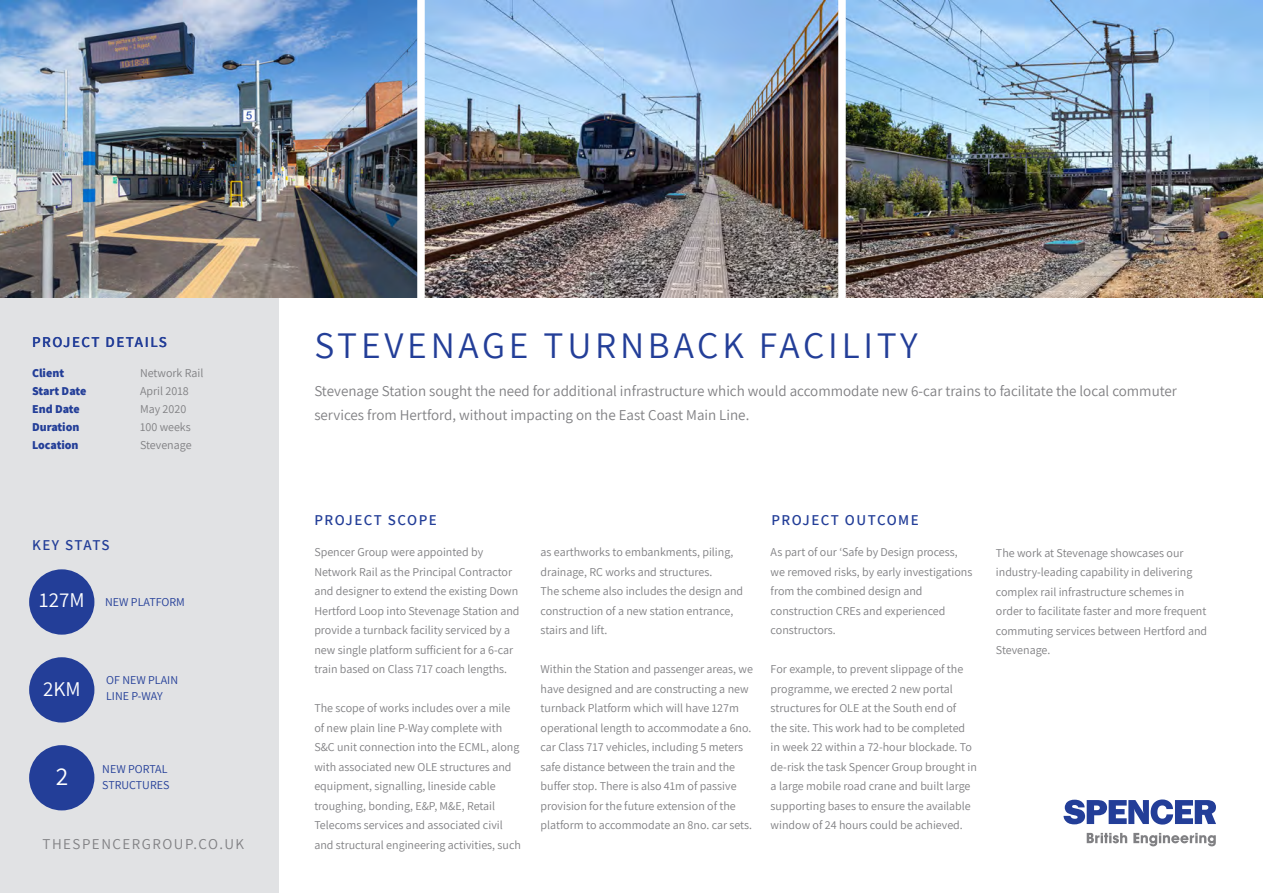
<style>
.page{position:relative;width:1263px;height:893px;background:#fff}
.page>*{position:absolute;margin:0;border:0;box-sizing:border-box;transform-origin:0 0}
.t1{font:37.5px "Assistant";letter-spacing:.1em;color:#233e98}
.t2{font:25.35px "Assistant";color:#fff}
.t3{font:21px "Assistant";color:#fff}
.t4{font:15px/24px "Assistant";color:#808083}
.t5{font:600 15px "Assistant";letter-spacing:.1em;color:#233e98}
.t6{font:15px "Assistant";letter-spacing:.1em;color:#808083}
.t7{font:600 15px "Assistant";letter-spacing:.07em;color:#233e98}
.t8{font:12px/19.5px "Assistant";color:#808083}
.t9{font:12px/16.5px "Assistant";color:#233e98}
.t10{font:800 12px "Assistant";color:#233e98}
.t11{font:800 12px "Assistant";letter-spacing:-.02em;color:#233e98}
</style>
<div class="page">
<div style="left:0;top:298px;width:278px;height:595px;background:#e1e2e4"></div>
<svg style="left:1087px;top:833px;width:40px;height:10px"></svg>
<svg style="left:1133px;top:833px;width:83px;height:13px"></svg>
<svg style="left:1063px;top:799px;width:153px;height:26px"></svg>
<img style="left:0;top:0;width:1263px;height:298px">
<div style="left:417px;top:0;width:8px;height:310px;background:#fff"></div>
<div style="left:838px;top:0;width:8px;height:310px;background:#fff"></div>
<div style="left:29px;top:569px;width:65px;height:66px;background:#233e98;border-radius:50%"></div>
<div style="left:29px;top:657px;width:65px;height:65px;background:#233e98;border-radius:50%"></div>
<div style="left:29px;top:745px;width:65px;height:65px;background:#233e98;border-radius:50%"></div>
<p class="t5" style="left:32px;top:332px;width:136px">PROJECT DETAILS</p>
<p class="t10" style="left:32px;top:365px;width:34px">Client</p>
<p class="t8" style="left:140px;top:363px;width:65px">Network Rail</p>
<p class="t11" style="left:32px;top:383px;width:56px">Start Date</p>
<p class="t8" style="left:140px;top:381px;width:50px">April 2018</p>
<p class="t10" style="left:32px;top:401px;width:49px">End Date</p>
<p class="t8" style="left:140px;top:399px;width:48px">May 2020</p>
<p class="t10" style="left:32px;top:419px;width:49px">Duration</p>
<p class="t8" style="left:140px;top:417px;width:52px">100 weeks</p>
<p class="t10" style="left:32px;top:437px;width:48px">Location</p>
<p class="t8" style="left:140px;top:435px;width:53px">Stevenage</p>
<p class="t7" style="left:32px;top:535px;width:79px">KEY STATS</p>
<h3 class="t3" style="left:39px;top:586px;width:47px">127M</h3>
<p class="t9" style="left:105px;top:593px;width:81px">NEW PLATFORM</p>
<h3 class="t3" style="left:43px;top:675px;width:39px">2KM</h3>
<p class="t9" style="left:106px;top:671px;width:73px">OF NEW PLAIN<br>LINE P-WAY</p>
<h2 class="t2" style="left:56px;top:759px;width:14px">2</h2>
<p class="t9" style="left:102px;top:760px;width:69px">NEW PORTAL<br>STRUCTURES</p>
<p class="t6" style="left:43px;top:834px;width:203px">THESPENCERGROUP.CO.UK</p>
<h1 class="t1" style="left:314px;top:320px;width:605px">STEVENAGE TURNBACK FACILITY</h1>
<p class="t4" style="left:314px;top:379px;width:864px">Stevenage Station sought the need for additional infrastructure which would accommodate new 6-car trains to facilitate the local commuter services from Hertford, without impacting on the East Coast Main Line.</p>
<p class="t5" style="left:314px;top:509px;width:124px">PROJECT SCOPE</p>
<p class="t5" style="left:771px;top:509px;width:149px">PROJECT OUTCOME</p>
<p class="t8" style="left:314px;top:542px;width:207px">Spencer Group were appointed by Network Rail as the Principal Contractor and designer to extend the existing Down Hertford Loop into Stevenage Station and provide a turnback facility serviced by a new single platform sufficient for a 6-car train based on Class 717 coach lengths.</p>
<p class="t8" style="left:314px;top:698px;width:208px">The scope of works includes over a mile of new plain line P-Way complete with S&amp;C unit connection into the ECML, along with associated new OLE structures and equipment, signalling, lineside cable troughing, bonding, E&amp;P, M&amp;E, Retail Telecoms services and associated civil and structural engineering activities, such</p>
<p class="t8" style="left:541px;top:542px;width:204px">as earthworks to embankments, piling, drainage, RC works and structures.<br>The scheme also includes the design and construction of a new station entrance, stairs and lift.</p>
<p class="t8" style="left:541px;top:659px;width:214px">Within the Station and passenger areas, we have designed and are constructing a new turnback Platform which will have 127m operational length to accommodate a 6no. car Class 717 vehicles, including 5 meters safe distance between the train and the buffer stop. There is also 41m of passive provision for the future extension of the platform to accommodate an 8no. car sets.</p>
<p class="t8" style="left:771px;top:542px;width:203px">As part of our ‘Safe by Design process, we removed risks, by early investigations from the combined design and construction CREs and experienced constructors.</p>
<p class="t8" style="left:771px;top:659px;width:208px">For example, to prevent slippage of the programme, we erected 2 new portal structures for OLE at the South end of<br>the site. This work had to be completed in week 22 within a 72-hour blockade. To de-risk the task Spencer Group brought in a large mobile road crane and built large supporting bases to ensure the available window of 24 hours could be achieved.</p>
<p class="t8" style="left:996px;top:542px;width:213px">The work at Stevenage showcases our industry-leading capability in delivering complex rail infrastructure schemes in order to facilitate faster and more frequent commuting services between Hertford and Stevenage.</p>
</div>
